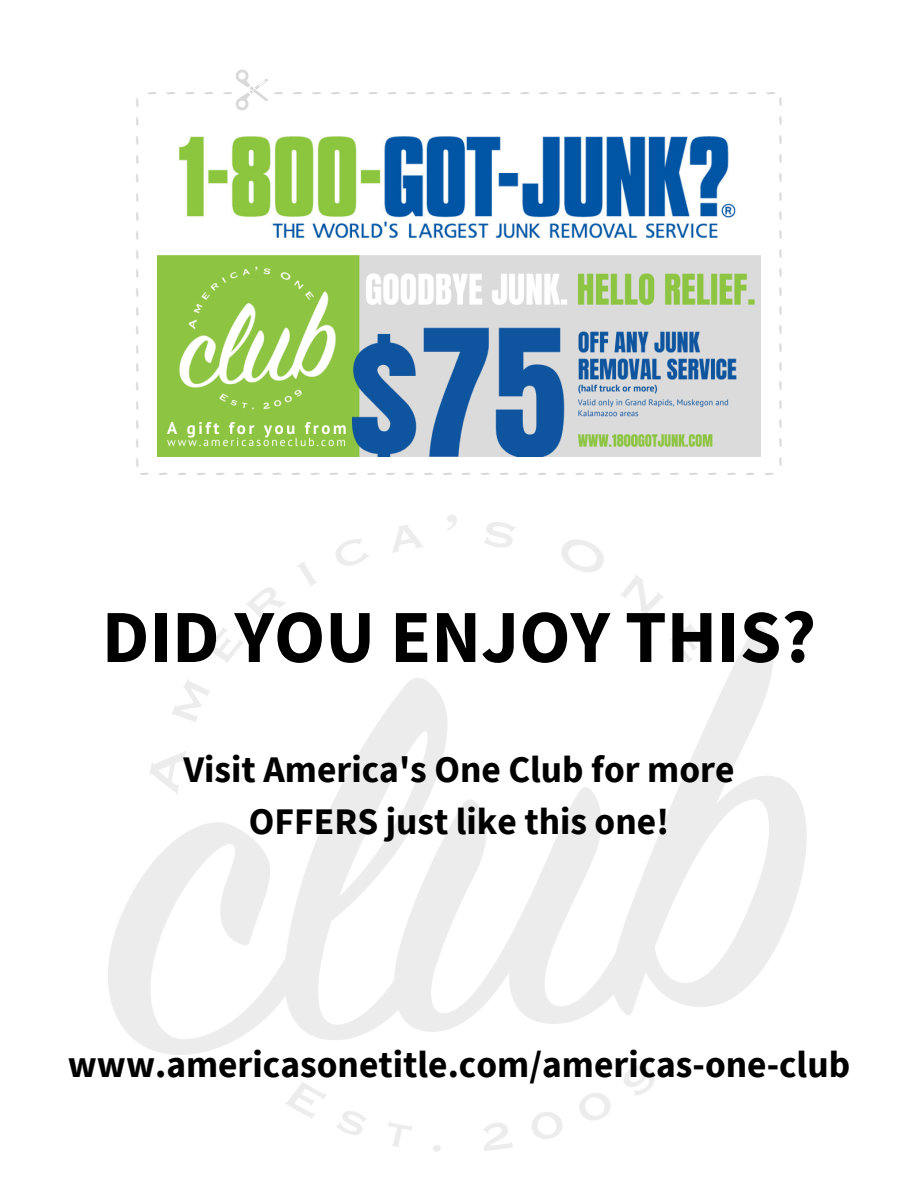
<style>
.page{position:relative;width:918px;height:1188px;background:#fff}
.page>*{position:absolute;margin:0;border:0;box-sizing:border-box;transform-origin:0 0}
.t1{font:700 75px "Source Sans Pro";color:#000}
.t2{font:700 37.5px/51.8px "Source Sans Pro";color:#000;text-align:center}
.t3{font:36px "Caveat";color:#d9d9d9}
</style>
<div class="page">
<svg style="left:235px;top:69px;width:33px;height:42px"></svg>
<img style="left:158px;top:136px;width:603px;height:320px">
<p class="t3" style="left:164px;top:94px;width:374px;rotate:90deg">--------------------</p>
<p class="t3" style="left:144px;top:66px;width:632px">----- ---------------------------</p>
<p class="t3" style="left:754px;top:470px;width:374px;rotate:-90deg">--------------------</p>
<p class="t3" style="left:778px;top:501px;width:638px;rotate:-180deg">----------------------------------</p>
<p class="t1" style="left:102px;top:588px;width:716px">DID YOU ENJOY THIS?</p>
<p class="t2" style="left:183px;top:743px;width:553px">Visit America's One Club for more<br>OFFERS just like this one!</p>
<p class="t2" style="left:68px;top:1037px;width:784px">www.americasonetitle.com/americas-one-club</p>
</div>
